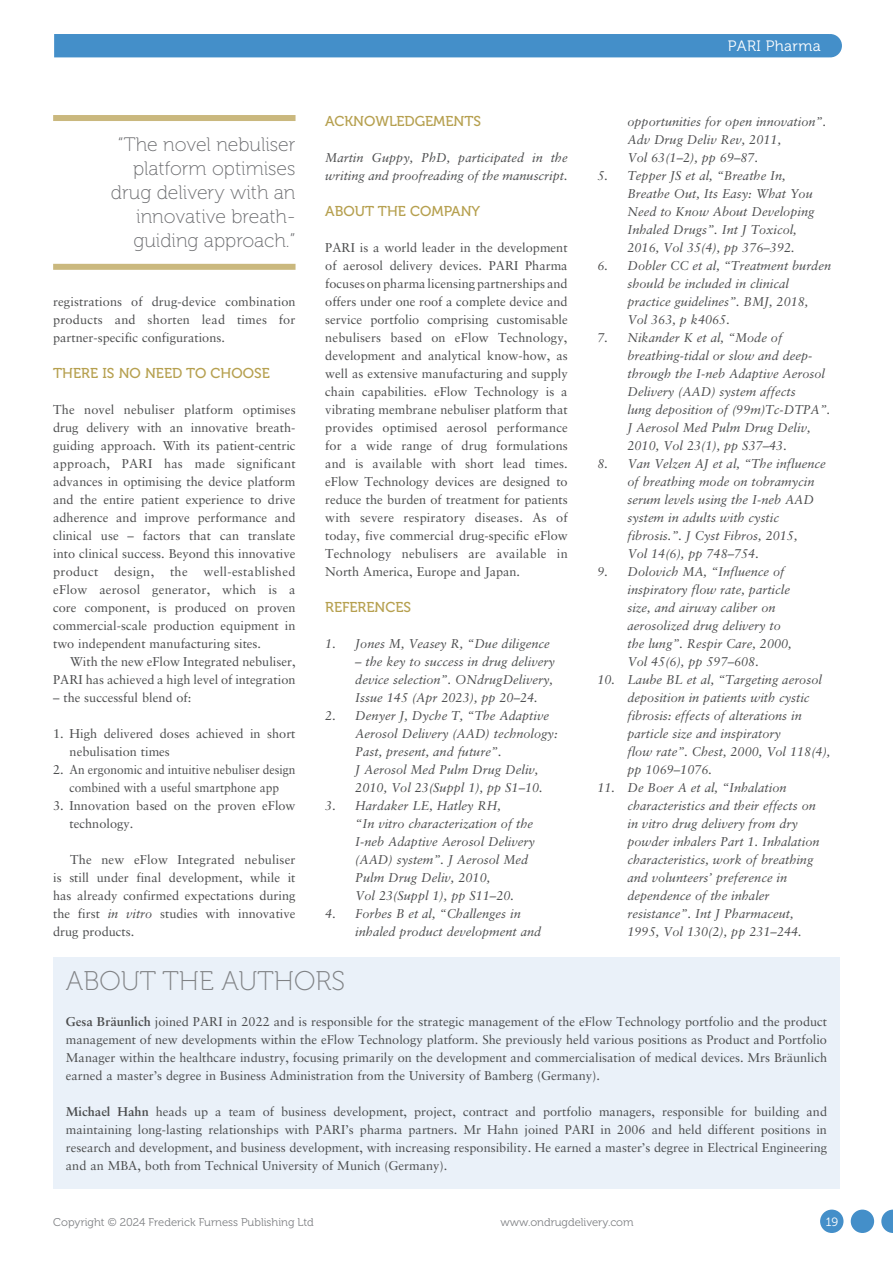
<style>
.page{position:relative;width:893px;height:1263px;background:#fff}
.page>*{position:absolute;margin:0;border:0;box-sizing:border-box;transform-origin:0 0}
.MF_Boxed_text_title{font:27px "Museo 100";color:#808285}
.MF_pullquote{font:19.5px/24px "Museo 100";color:#6c6d70;text-align:right}
.t1{font:15px "Museo 300";letter-spacing:.025em;color:#fff}
.MF_Xhead{font:14.25px "Museo 500";color:#b6a04f}
.MF_body_no_indent{font:12.75px/18px "Sabon LT Std";color:#4b4c4d;text-align:justify}
.MF_References{font:italic 12.75px/18px "Sabon LT Std";color:#4b4c4d}
.MF_body{font:12.75px/18px "Sabon LT Std";color:#4b4c4d;text-align:justify}
.MF_body_no_indent-2{font:italic 12.75px/18px "Sabon LT Std";color:#4b4c4d}
.t2{font:12px "Museo 300";color:#fff}
.t3{font:11.25px "Museo 300";color:#808285}
.s1{font-style:italic}
.s2{font-weight:700}
</style>
<div class="page">
<div style="left:54px;top:34px;width:788px;height:23px;background:#448fc9"></div>
<div style="left:53px;top:115px;width:243px;height:6px;background:#cab87e"></div>
<div style="left:53px;top:264px;width:243px;height:6px;background:#cab87e"></div>
<div style="left:53px;top:957px;width:787px;height:231px;background:#eaf1f9"></div>
<svg style="left:881px;top:1209px;width:12px;height:24px"></svg>
<div style="left:851px;top:1209px;width:23px;height:24px;background:#448fc9;border-radius:50%"></div>
<div style="left:820px;top:1209px;width:23px;height:24px;background:#448fc9;border-radius:50%"></div>
<p class="MF_pullquote" style="left:111px;top:133px;width:186px">“The novel nebuliser platform optimises drug delivery with an innovative breath&shy;guiding approach.”</p>
<p class="MF_body" style="left:53px;top:292px;width:244px">registrations of drug-device combination products and shorten lead times for partner-specific configurations.</p>
<p class="MF_Xhead" style="left:53px;top:365px;width:218px">THERE IS NO NEED TO CHOOSE</p>
<p class="MF_body_no_indent" style="left:53px;top:400px;width:244px">The novel nebuliser platform optimises drug delivery with an innovative breath&shy;guiding approach. With its patient-centric approach, PARI has made significant advances in optimising the device platform and the entire patient experience to drive adherence and improve performance and clinical use – factors that can translate into clinical success. Beyond this innovative product design, the well-established eFlow aerosol generator, which is a core component, is produced on proven commercial-scale production equipment in two independent manufacturing sites.</p>
<p class="MF_body" style="left:53px;top:652px;width:244px;text-align:right">With the new eFlow Integrated nebuliser,<br>PARI has achieved a high level of integration</p>
<p class="MF_body" style="left:53px;top:688px;width:140px">– the successful blend of:</p>
<p class="MF_body_no_indent" style="left:70px;top:724px;width:227px;text-indent:-16px">1. High delivered doses achieved in short nebulisation times</p>
<p class="MF_body_no_indent" style="left:53px;top:760px;width:244px;text-align:center">2. An ergonomic and intuitive nebuliser design combined with a useful smartphone app</p>
<p class="MF_body_no_indent" style="left:70px;top:796px;width:227px;text-indent:-16px">3. Innovation based on the proven eFlow technology.</p>
<p class="MF_body" style="left:53px;top:850px;width:244px;text-indent:17px">The new eFlow Integrated nebuliser is still under final development, while it has already confirmed expectations during the first <span class="s1">in vitro</span> studies with innovative drug products.</p>
<p class="MF_Xhead" style="left:325px;top:113px;width:157px">ACKNOWLEDGEMENTS</p>
<p class="MF_body_no_indent-2" style="left:325px;top:149px;width:244px">Martin Guppy, PhD, participated in the writing and proofreading of the manuscript.</p>
<p class="MF_Xhead" style="left:325px;top:203px;width:156px">ABOUT THE COMPANY</p>
<p class="MF_body_no_indent" style="left:325px;top:238px;width:244px">PARI is a world leader in the development of aerosol delivery devices. PARI Pharma focuses on pharma licensing partnerships and offers under one roof a complete device and service portfolio comprising customisable nebulisers based on eFlow Technology, development and analytical know-how, as well as extensive manufacturing and supply chain capabilities. eFlow Technology is a vibrating membrane nebuliser platform that provides optimised aerosol performance for a wide range of drug formulations and is available with short lead times. eFlow Technology devices are designed to reduce the burden of treatment for patients with severe respiratory diseases. As of today, five commercial drug-specific eFlow Technology nebulisers are available in North America, Europe and Japan.</p>
<p class="MF_Xhead" style="left:325px;top:599px;width:87px">REFERENCES</p>
<p class="MF_References" style="left:325px;top:635px;width:226px">1. Jones M, Veasey R, “Due diligence</p>
<p class="MF_References" style="left:355px;top:653px;width:201px">– the key to success in drug delivery device selection”. ONdrugDelivery,<br>Issue 145 (Apr 2023), pp 20–24.</p>
<p class="MF_References" style="left:355px;top:707px;width:204px;text-indent:-30px">2. Denyer J, Dyche T, “The Adaptive<br>Aerosol Delivery (AAD) technology:<br>Past, present, and future”.<br>J Aerosol Med Pulm Drug Deliv,<br>2010, Vol 23(Suppl 1), pp S1–10.</p>
<p class="MF_References" style="left:355px;top:797px;width:181px;text-indent:-30px">3. Hardaker LE, Hatley RH,<br>“In vitro characterization of the<br>I-neb Adaptive Aerosol Delivery (AAD) system”. J Aerosol Med<br>Pulm Drug Deliv, 2010,<br>Vol 23(Suppl 1), pp S11–20.</p>
<p class="MF_References" style="left:355px;top:905px;width:187px;text-indent:-30px">4. Forbes B et al, “Challenges in inhaled product development and</p>
<p class="t1" style="left:728px;top:37px;width:94px">PARI Pharma</p>
<p class="MF_References" style="left:627px;top:113px;width:200px">opportunities for open innovation”.<br>Adv Drug Deliv Rev, 2011,<br>Vol 63(1–2), pp 69–87.</p>
<p class="MF_References" style="left:627px;top:167px;width:189px;text-indent:-30px">5. Tepper JS et al, “Breathe In,<br>Breathe Out, Its Easy: What You<br>Need to Know About Developing<br>Inhaled Drugs”. Int J Toxicol,<br>2016, Vol 35(4), pp 376–392.</p>
<p class="MF_References" style="left:627px;top:257px;width:205px;text-indent:-30px">6. Dobler CC et al, “Treatment burden should be included in clinical practice guidelines”. BMJ, 2018,<br>Vol 363, p k4065.</p>
<p class="MF_References" style="left:627px;top:329px;width:204px;text-indent:-30px">7. Nikander K et al, “Mode of breathing-tidal or slow and deep&shy;through the I-neb Adaptive Aerosol<br>Delivery (AAD) system affects<br>lung deposition of (99m)Tc-DTPA”.<br>J Aerosol Med Pulm Drug Deliv,<br>2010, Vol 23(1), pp S37–43.</p>
<p class="MF_References" style="left:627px;top:455px;width:200px;text-indent:-30px">8. Van Velzen AJ et al, “The influence of breathing mode on tobramycin serum levels using the I-neb AAD system in adults with cystic fibrosis.”. J Cyst Fibros, 2015,<br>Vol 14(6), pp 748–754.</p>
<p class="MF_References" style="left:627px;top:563px;width:166px;text-indent:-30px">9. Dolovich MA, “Influence of inspiratory flow rate, particle size, and airway caliber on aerosolized drug delivery to the lung”. Respir Care, 2000,<br>Vol 45(6), pp 597–608.</p>
<p class="MF_References" style="left:627px;top:671px;width:205px;text-indent:-30px">10. Laube BL et al, “Targeting aerosol deposition in patients with cystic fibrosis: effects of alterations in particle size and inspiratory<br>flow rate”. Chest, 2000, Vol 118(4), pp 1069–1076.</p>
<p class="MF_References" style="left:627px;top:779px;width:194px;text-indent:-30px">11. De Boer A et al, “Inhalation characteristics and their effects on in vitro drug delivery from dry powder inhalers Part 1. Inhalation characteristics, work of breathing and volunteers’ preference in dependence of the inhaler resistance”. Int J Pharmaceut,<br>1995, Vol 130(2), pp 231–244.</p>
<p class="MF_Boxed_text_title" style="left:66px;top:966px;width:281px">ABOUT THE AUTHORS</p>
<p class="MF_body_no_indent" style="left:66px;top:1012px;width:763px"><span class="s2">Gesa Bräunlich</span> joined PARI in 2022 and is responsible for the strategic management of the eFlow Technology portfolio and the product management of new developments within the eFlow Technology platform. She previously held various positions as Product and Portfolio Manager within the healthcare industry, focusing primarily on the development and commercialisation of medical devices. Mrs Bräunlich earned a master’s degree in Business Administration from the University of Bamberg (Germany).</p>
<p class="MF_body_no_indent" style="left:66px;top:1102px;width:763px"><span class="s2">Michael Hahn</span> heads up a team of business development, project, contract and portfolio managers, responsible for building and maintaining long-lasting relationships with PARI’s pharma partners. Mr Hahn joined PARI in 2006 and held different positions in research and development, and business development, with increasing responsibility. He earned a master’s degree in Electrical Engineering and an MBA, both from Technical University of Munich (Germany).</p>
<p class="t3" style="left:53px;top:1216px;width:262px">Copyright © 2024 Frederick Furness Publishing Ltd</p>
<p class="t3" style="left:500px;top:1216px;width:135px">www.ondrugdelivery.com</p>
<p class="t2" style="left:826px;top:1215px;width:14px">19</p>
</div>
